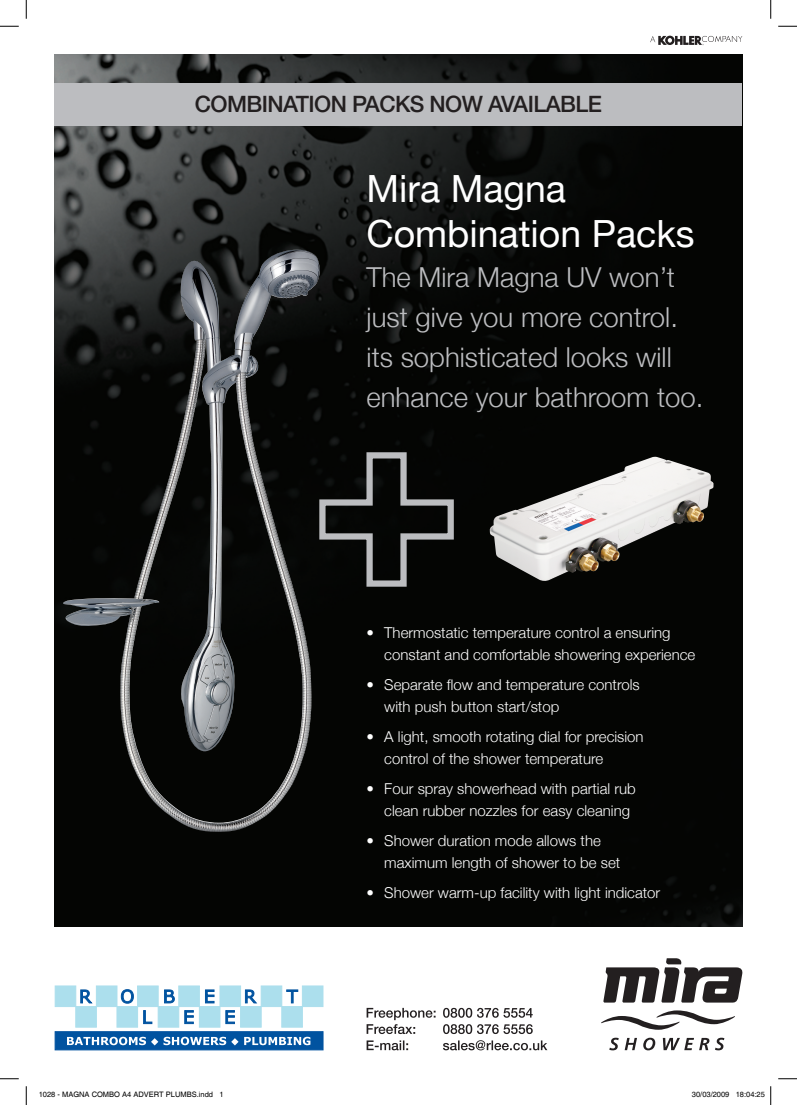
<style>
.page{position:relative;width:797px;height:1105px;background:#fff}
.page>*{position:absolute;margin:0;border:0;box-sizing:border-box;transform-origin:0 0}
.t1{font:37.5px/45px "Helvetica Neue LT";color:#fff}
.t2{font:300 27.5px/40px "Helvetica Neue LT";color:#bcbdc0}
.t3{font:500 22.5px "Helvetica Neue LT";letter-spacing:-.025em;color:#231f20}
.t4{font:300 15px/22.5px "Helvetica Neue LT";color:#fff}
.t5{font:7.5px "Helvetica";color:#000}
</style>
<div class="page">
<img style="left:55px;top:55px;width:687px;height:871px">
<img style="left:62px;top:250px;width:250px;height:582px">
<img style="left:490px;top:457px;width:223px;height:124px">
<svg style="left:601px;top:1010px;width:134px;height:20px"></svg>
<svg style="left:609px;top:1038px;width:9px;height:12px"></svg>
<svg style="left:624px;top:1038px;width:13px;height:12px"></svg>
<svg style="left:643px;top:1038px;width:12px;height:12px"></svg>
<svg style="left:662px;top:1038px;width:47px;height:12px"></svg>
<svg style="left:715px;top:1038px;width:9px;height:12px"></svg>
<svg style="left:603px;top:958px;width:139px;height:44px"></svg>
<svg style="left:650px;top:36px;width:92px;height:9px"></svg>
<div style="left:55px;top:83px;width:687px;height:42px;background:#bcbdc0"></div>
<svg style="left:316px;top:449px;width:141px;height:141px;background:#222322"></svg>
<div style="left:55px;top:986px;width:21px;height:21px;background:#acdfed"></div>
<div style="left:96px;top:986px;width:21px;height:21px;background:#acdfed"></div>
<div style="left:137px;top:986px;width:21px;height:21px;background:#acdfed"></div>
<div style="left:178px;top:986px;width:22px;height:21px;background:#acdfed;border:1px solid #acdfed"></div>
<div style="left:220px;top:986px;width:21px;height:21px;background:#acdfed"></div>
<div style="left:261px;top:986px;width:21px;height:21px;background:#acdfed"></div>
<div style="left:75px;top:1006px;width:22px;height:21px;background:#acdfed;border:1px solid #acdfed"></div>
<div style="left:117px;top:1006px;width:21px;height:21px;background:#acdfed"></div>
<div style="left:158px;top:1006px;width:21px;height:21px;background:#acdfed"></div>
<div style="left:199px;top:1006px;width:21px;height:21px;background:#acdfed"></div>
<div style="left:240px;top:1006px;width:21px;height:21px;background:#acdfed"></div>
<div style="left:281px;top:1006px;width:22px;height:21px;background:#acdfed;border:1px solid #acdfed"></div>
<div style="left:55px;top:1032px;width:268px;height:18px;background:#0153a0"></div>
<div style="left:55px;top:1031px;width:268px;height:19px;border:1px solid #0153a0"></div>
<div style="left:302px;top:986px;width:21px;height:21px;background:#acdfed"></div>
<svg style="left:67px;top:1037px;width:171px;height:8px"></svg>
<svg style="left:244px;top:1037px;width:66px;height:8px"></svg>
<svg style="left:80px;top:990px;width:12px;height:13px"></svg>
<svg style="left:121px;top:989px;width:13px;height:14px"></svg>
<svg style="left:164px;top:990px;width:11px;height:13px"></svg>
<svg style="left:205px;top:990px;width:9px;height:13px"></svg>
<svg style="left:245px;top:990px;width:11px;height:13px"></svg>
<svg style="left:286px;top:990px;width:12px;height:13px"></svg>
<svg style="left:143px;top:1010px;width:9px;height:14px"></svg>
<svg style="left:184px;top:1010px;width:10px;height:14px"></svg>
<svg style="left:225px;top:1010px;width:10px;height:14px"></svg>
<svg style="left:366px;top:1040px;width:181px;height:10px"></svg>
<svg style="left:366px;top:1008px;width:166px;height:26px"></svg>
<svg style="left:0;top:25px;width:19px;height:2px"></svg>
<svg style="left:778px;top:25px;width:19px;height:2px"></svg>
<svg style="left:0;top:1078px;width:19px;height:1px"></svg>
<svg style="left:778px;top:1078px;width:19px;height:1px"></svg>
<svg style="left:25px;top:0;width:2px;height:19px"></svg>
<svg style="left:25px;top:1086px;width:2px;height:19px"></svg>
<svg style="left:770px;top:0;width:1px;height:19px"></svg>
<svg style="left:770px;top:1086px;width:1px;height:19px"></svg>
<h3 class="t3" style="left:195px;top:91px;width:408px">COMBINATION PACKS NOW AVAILABLE</h3>
<h1 class="t1" style="left:366px;top:166px;width:329px">Mira Magna<br>Combination Packs</h1>
<h2 class="t2" style="left:366px;top:256px;width:338px">The Mira Magna UV won’t just give you more control. its sophisticated looks will enhance your bathroom too.</h2>
<p class="t4" style="left:384px;top:621px;width:312px;text-indent:-18px">• Thermostatic temperature control a ensuring constant and comfortable showering experience</p>
<p class="t4" style="left:384px;top:673px;width:257px;text-indent:-18px">• Separate flow and temperature controls with push button start/stop</p>
<p class="t4" style="left:384px;top:725px;width:261px;text-indent:-18px">• A light, smooth rotating dial for precision control of the shower temperature</p>
<p class="t4" style="left:384px;top:777px;width:253px;text-indent:-18px">• Four spray showerhead with partial rub clean rubber nozzles for easy cleaning</p>
<p class="t4" style="left:384px;top:829px;width:237px;text-indent:-18px">• Shower duration mode allows the maximum length of shower to be set</p>
<p class="t4" style="left:366px;top:881px;width:295px">• Shower warm-up facility with light indicator</p>
<p class="t5" style="left:39px;top:1090px;width:186px">1028 - MAGNA COMBO A4 ADVERT PLUMBS.indd 1</p>
<p class="t5" style="left:692px;top:1090px;width:74px">30/03/2009 18:04:25</p>
</div>
